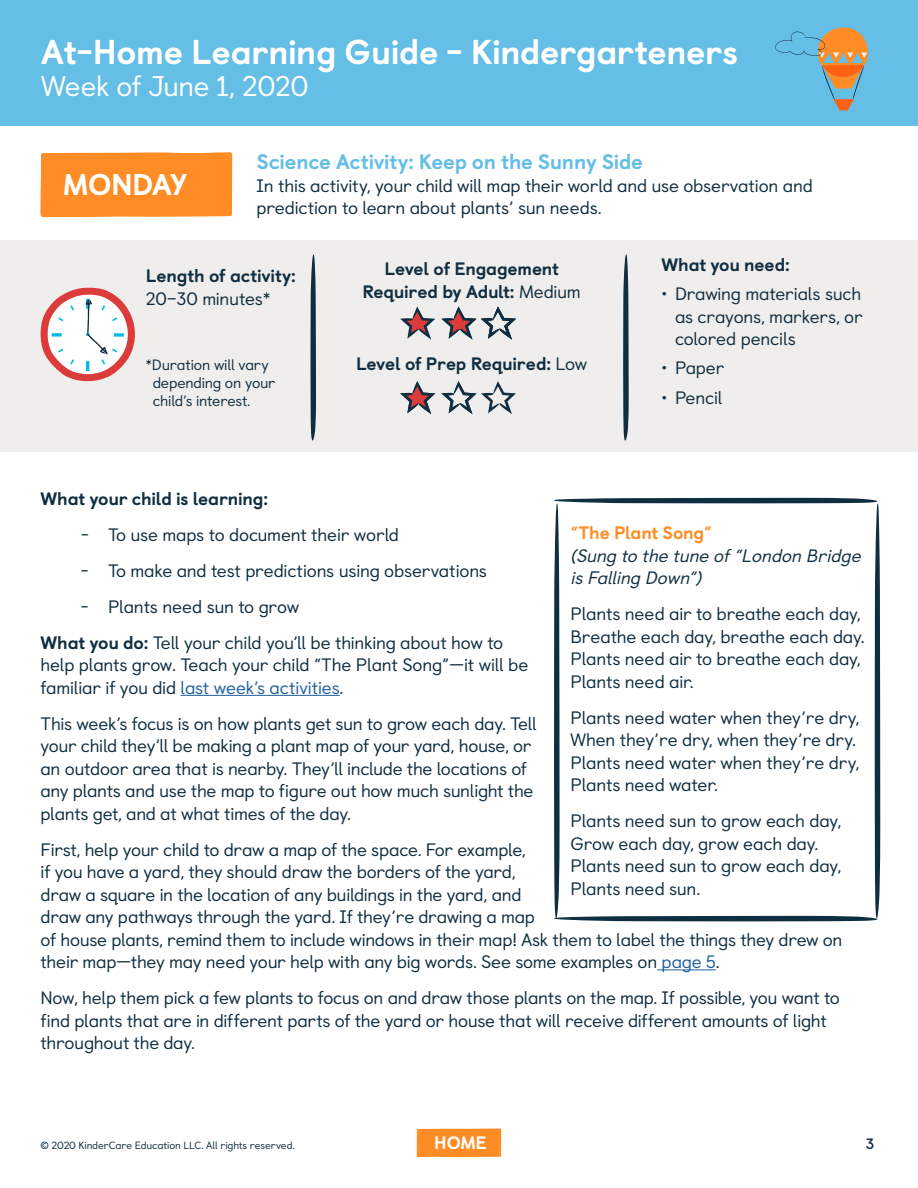
<style>
.page{position:relative;width:918px;height:1188px;background:#fff}
.page>*{position:absolute;margin:0;border:0;box-sizing:border-box;transform-origin:0 0}
.t1{font:800 34.5px "Castledown";letter-spacing:-.01em;color:#fff}
.t2{font:800 30px "Castledown";letter-spacing:-.025em;color:#fff}
.t3{font:28.5px "Castledown";letter-spacing:-.015em;color:#fff}
.t4{font:800 21px "Castledown";letter-spacing:-.01em;color:#64bee6}
.t5{font:18px/22.5px "Castledown";letter-spacing:-.015em;color:#102e41}
.t6{font:800 18px/22.5px "Castledown";letter-spacing:-.015em;color:#102e41;text-align:center}
.t7{font:italic 18px/22.5px "Castledown";color:#102e41}
.t8{font:800 18px "Castledown";letter-spacing:-.015em;color:#ff8c24}
.t9{font:800 18px "Castledown";color:#fff}
.t10{font:15px/18px "Castledown";letter-spacing:-.015em;color:#102e41}
.t11{font:700 15px "Castledown";color:#102e41}
.t12{font:10.5px "Castledown";letter-spacing:-.01em;color:#102e41}
.s1{font-weight:400}
.s2{font-weight:800}
.s3{color:#215e9e}
</style>
<div class="page">
<div style="left:417px;top:1129px;width:84px;height:28px;background:#ff8c24"></div>
<div style="left:0;top:0;width:918px;height:125px;background:#64bee6"></div>
<svg style="left:775px;top:28px;width:93px;height:83px"></svg>
<div style="left:40px;top:152px;width:192px;height:65px;background:#ff8c24"></div>
<hr style="left:181px;top:695px;width:159px;height:1px;background:#215e9e">
<hr style="left:657px;top:969px;width:59px;height:1px;background:#215e9e">
<div style="left:0;top:240px;width:918px;height:212px;background:#f0eeec"></div>
<svg style="left:310px;top:254px;width:6px;height:187px"></svg>
<svg style="left:623px;top:254px;width:6px;height:187px"></svg>
<svg style="left:400px;top:307px;width:35px;height:33px"></svg>
<svg style="left:400px;top:381px;width:35px;height:33px"></svg>
<svg style="left:41px;top:288px;width:94px;height:93px"></svg>
<svg style="left:441px;top:381px;width:75px;height:33px"></svg>
<svg style="left:441px;top:307px;width:75px;height:33px"></svg>
<svg style="left:554px;top:498px;width:326px;height:423px"></svg>
<h1 class="t1" style="left:41px;top:24px;width:698px">At-Home Learning Guide - Kindergarteners</h1>
<h3 class="t3" style="left:41px;top:63px;width:269px">Week of June 1, 2020</h3>
<p class="t4" style="left:256px;top:145px;width:388px">Science Activity: Keep on the Sunny Side</p>
<p class="t5" style="left:256px;top:173px;width:558px">In this activity, your child will map their world and use observation and prediction to learn about plants’ sun needs.</p>
<p class="t6" style="left:662px;top:252px;width:130px">What you need:</p>
<p class="t5" style="left:675px;top:281px;width:189px;text-align:justify;text-indent:-14px">• Drawing materials such as crayons, markers, or colored pencils</p>
<p class="t5" style="left:662px;top:355px;width:64px">• Paper</p>
<p class="t5" style="left:662px;top:385px;width:63px">• Pencil</p>
<h2 class="t2" style="left:63px;top:160px;width:126px">MONDAY</h2>
<p class="t6" style="left:362px;top:256px;width:220px">Level of Engagement<br>Required by Adult: <span class="s1">Medium</span></p>
<p class="t6" style="left:146px;top:263px;width:152px">Length of activity:</p>
<p class="t5" style="left:146px;top:286px;width:126px">20–30 minutes*</p>
<p class="t6" style="left:356px;top:351px;width:233px">Level of Prep Required: <span class="s1">Low</span></p>
<p class="t10" style="left:153px;top:355px;width:124px;text-indent:-7px">*Duration will vary depending on your child’s interest.</p>
<p class="t6" style="left:40px;top:486px;width:229px">What your child is learning:</p>
<p class="t5" style="left:81px;top:521px;width:320px">- To use maps to document their world</p>
<p class="t5" style="left:81px;top:557px;width:408px">- To make and test predictions using observations</p>
<p class="t5" style="left:40px;top:587px;width:464px;line-height:36px;text-indent:40px">- Plants need sun to grow<br><span class="s2">What you do:</span> Tell your child you’ll be thinking about how to</p>
<p class="t5" style="left:40px;top:652px;width:489px">help plants grow. Teach your child “The Plant Song”—it will be familiar if you did <span class="s3">last week’s activities</span>.</p>
<p class="t5" style="left:40px;top:710px;width:498px">This week’s focus is on how plants get sun to grow each day. Tell your child they’ll be making a plant map of your yard, house, or an outdoor area that is nearby. They’ll include the locations of any plants and use the map to figure out how much sunlight the plants get, and at what times of the day.</p>
<p class="t5" style="left:40px;top:836px;width:803px">First, help your child to draw a map of the space. For example,<br>if you have a yard, they should draw the borders of the yard,<br>draw a square in the location of any buildings in the yard, and<br>draw any pathways through the yard. If they’re drawing a map<br>of house plants, remind them to include windows in their map! Ask them to label the things they drew on their map—they may need your help with any big words. See some examples on <span class="s3">page 5</span>.</p>
<p class="t5" style="left:40px;top:985px;width:801px">Now, help them pick a few plants to focus on and draw those plants on the map. If possible, you want to find plants that are in different parts of the yard or house that will receive different amounts of light throughout the day.</p>
<p class="t8" style="left:571px;top:518px;width:143px">“The Plant Song”</p>
<p class="t7" style="left:571px;top:543px;width:297px">(Sung to the tune of“London Bridge isFalling Down”)</p>
<p class="t5" style="left:571px;top:601px;width:296px">Plants need air to breathe each day,<br>Breathe each day, breathe each day.<br>Plants need air to breathe each day,<br>Plants need air.</p>
<p class="t5" style="left:571px;top:705px;width:290px">Plants need water when they’re dry,<br>When they’re dry, when they’re dry.<br>Plants need water when they’re dry,<br>Plants need water.</p>
<p class="t5" style="left:571px;top:808px;width:272px">Plants need sun to grow each day,<br>Grow each day, grow each day.<br>Plants need sun to grow each day,<br>Plants need sun.</p>
<p class="t12" style="left:40px;top:1137px;width:256px">© 2020 KinderCare Education LLC. All rights reserved.</p>
<p class="t9" style="left:434px;top:1128px;width:54px">HOME</p>
<p class="t11" style="left:866px;top:1132px;width:10px">3</p>
</div>
